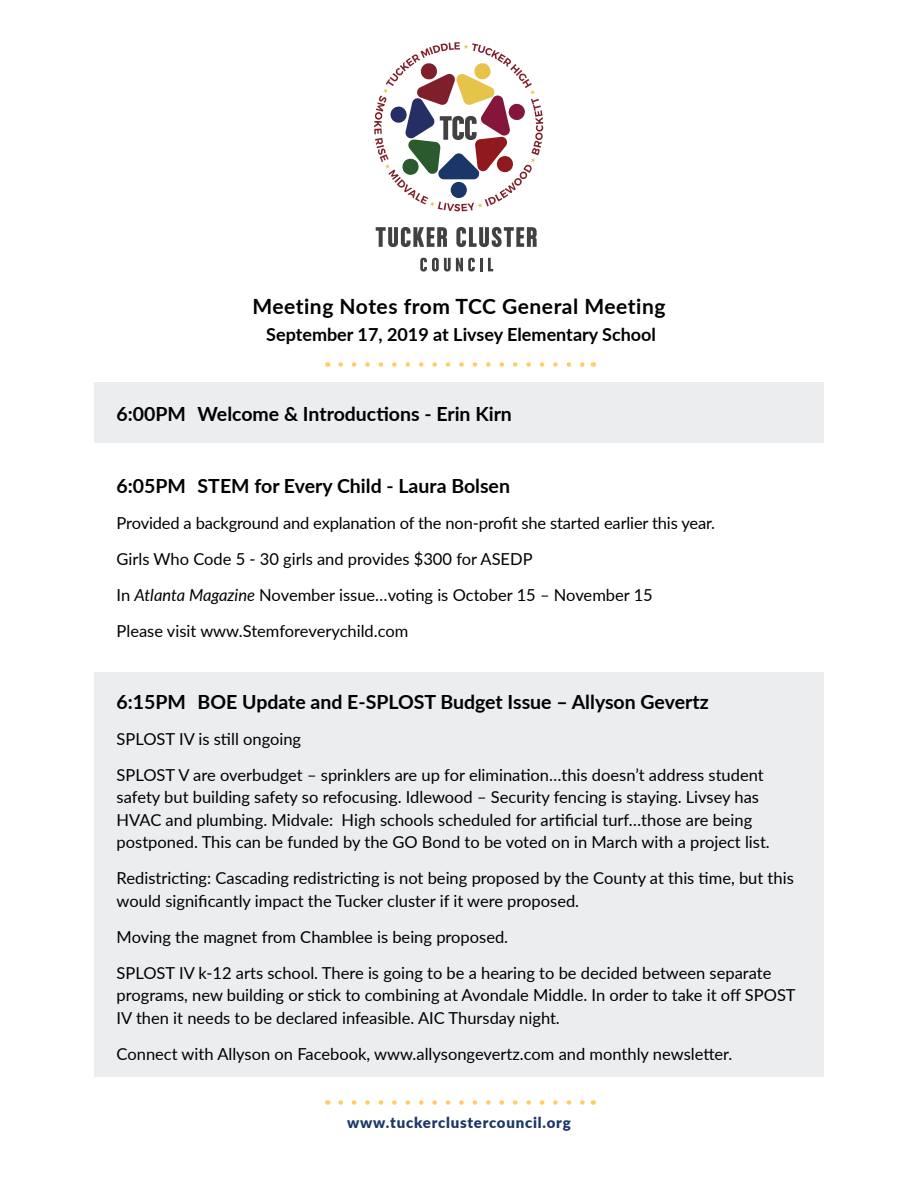
<style>
.page{position:relative;width:918px;height:1188px;background:#fff}
.page>*{position:absolute;margin:0;border:0;box-sizing:border-box;transform-origin:0 0}
.t1{font:700 21px "Lato";letter-spacing:.025em;color:#000}
.t2{font:700 19.5px "Lato";color:#000}
.t3{font:700 18px "Lato";color:#000}
.t4{font:16.5px/36px "Lato";color:#000}
.t5{font:900 15px "Lato";letter-spacing:.05em;color:#1b3668}
.s1{font-style:italic}
</style>
<div class="page">
<div style="left:95px;top:382px;width:729px;height:61px;background:#ebedee"></div>
<div style="left:95px;top:672px;width:729px;height:405px;background:#ebedee"></div>
<svg style="left:376px;top:227px;width:71px;height:20px"></svg>
<svg style="left:456px;top:227px;width:81px;height:20px"></svg>
<svg style="left:420px;top:258px;width:73px;height:14px"></svg>
<svg style="left:374px;top:42px;width:169px;height:169px"></svg>
<svg style="left:341px;top:362px;width:244px;height:5px"></svg>
<svg style="left:341px;top:1100px;width:244px;height:5px"></svg>
<p class="t1" style="left:252px;top:291px;width:415px">Meeting Notes from TCC General Meeting</p>
<p class="t3" style="left:266px;top:321px;width:391px">September 17, 2019 at Livsey Elementary School</p>
<p class="t2" style="left:117px;top:399px;width:397px">6:00PM Welcome &amp; Introductions - Erin Kirn</p>
<p class="t2" style="left:117px;top:471px;width:395px">6:05PM STEM for Every Child - Laura Bolsen</p>
<p class="t4" style="left:117px;top:504px;width:600px">Provided a background and explanation of the non-profit she started earlier this year.<br>Girls Who Code 5 - 30 girls and provides $300 for ASEDP<br>In <span class="s1">Atlanta Magazine</span> November issue…voting is October 15 – November 15<br>Please visit www.Stemforeverychild.com</p>
<p class="t2" style="left:117px;top:687px;width:594px">6:15PM BOE Update and E-SPLOST Budget Issue – Allyson Gevertz</p>
<p class="t4" style="left:117px;top:720px;width:649px">SPLOST IV is still ongoing<br>SPLOST V are overbudget – sprinklers are up for elimination…this doesn’t address student</p>
<p class="t4" style="left:117px;top:785px;width:655px;line-height:22.5px">safety but building safety so refocusing. Idlewood – Security fencing is staying. Livsey has<br>HVAC and plumbing. Midvale: High schools scheduled for artificial turf…those are being postponed. This can be funded by the GO Bond to be voted on in March with a project list.</p>
<p class="t4" style="left:117px;top:866px;width:679px;line-height:22.5px">Redistricting: Cascading redistricting is not being proposed by the County at this time, but this would significantly impact the Tucker cluster if it were proposed.</p>
<p class="t4" style="left:117px;top:918px;width:656px">Moving the magnet from Chamblee is being proposed.<br>SPLOST IV k-12 arts school. There is going to be a hearing to be decided between separate</p>
<p class="t4" style="left:117px;top:983px;width:681px;line-height:22.5px">programs, new building or stick to combining at Avondale Middle. In order to take it off SPOST<br>IV then it needs to be declared infeasible. AIC Thursday night.</p>
<p class="t4" style="left:117px;top:1035px;width:617px">Connect with Allyson on Facebook, www.allysongevertz.com and monthly newsletter.</p>
<p class="t5" style="left:347px;top:1111px;width:225px">www.tuckerclustercouncil.org</p>
</div>
